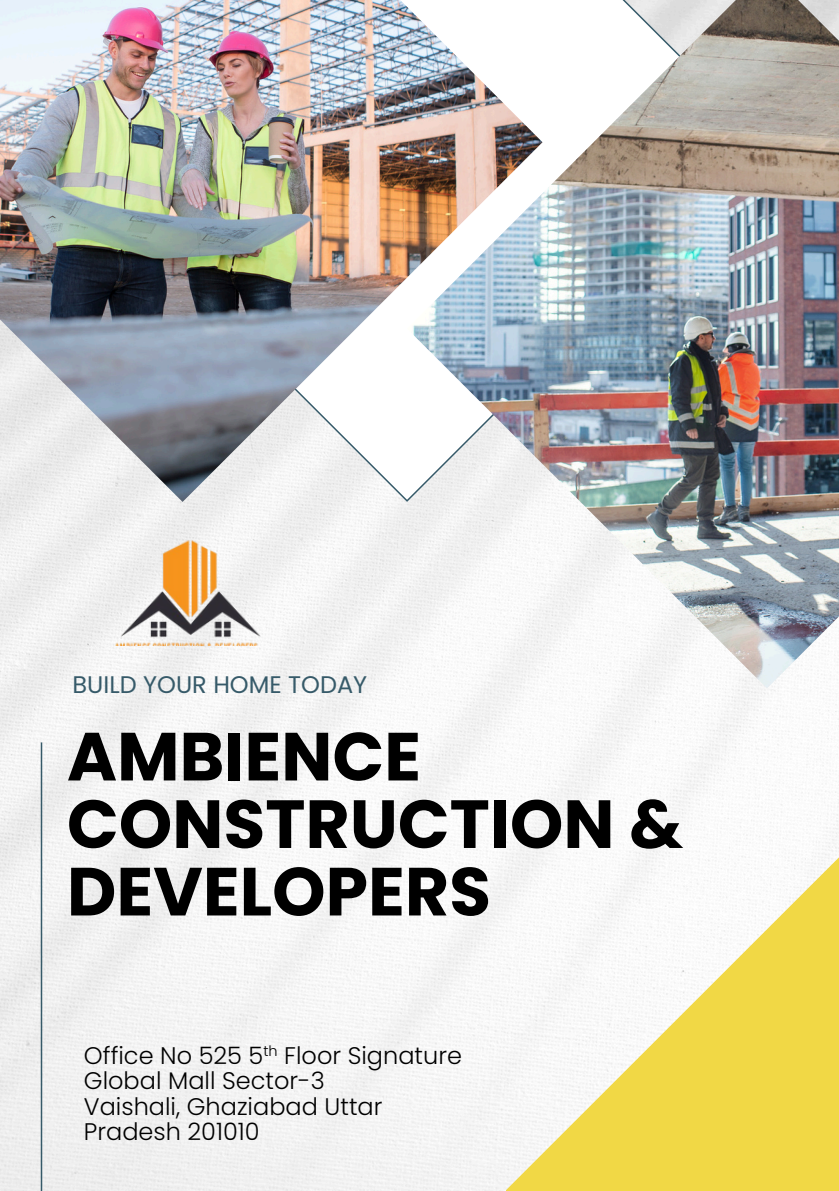
<style>
.page{position:relative;width:839px;height:1191px;background:#fff}
.page>*{position:absolute;margin:0;border:0;box-sizing:border-box;transform-origin:0 0}
.t1{font:700 68px/67.6px "Poppins";color:#000}
.t2{font:300 24px/25.6px "Poppins";color:#000}
.t3{font:24px "Poppins";color:#365a69}
.t4{font:300 14.4px "Poppins";color:#000}
</style>
<div class="page">
<img style="left:0;top:502px;width:838px;height:689px">
<hr style="left:41px;top:742px;width:1px;height:449px;background:#365a69">
<img style="left:407px;top:0;width:431px;height:688px">
<img style="left:0;top:0;width:542px;height:502px">
<svg style="left:505px;top:831px;width:333px;height:360px"></svg>
<img style="left:109px;top:534px;width:156px;height:111px">
<h1 class="t3" style="left:73px;top:668px;width:296px">BUILD YOUR HOME TODAY</h1>
<p class="t1" style="left:67px;top:723px;width:617px">AMBIENCE<br>CONSTRUCTION &amp;<br>DEVELOPERS</p>
<h2 class="t2" style="left:84px;top:1043px;width:379px">Office No 525 5 Floor Signature<br>Global Mall Sector-3</h2>
<h2 class="t4" style="left:263px;top:1041px;width:16px">th</h2>
<p class="t2" style="left:84px;top:1094px;width:300px">Vaishali, Ghaziabad Uttar<br>Pradesh 201010</p>
</div>
